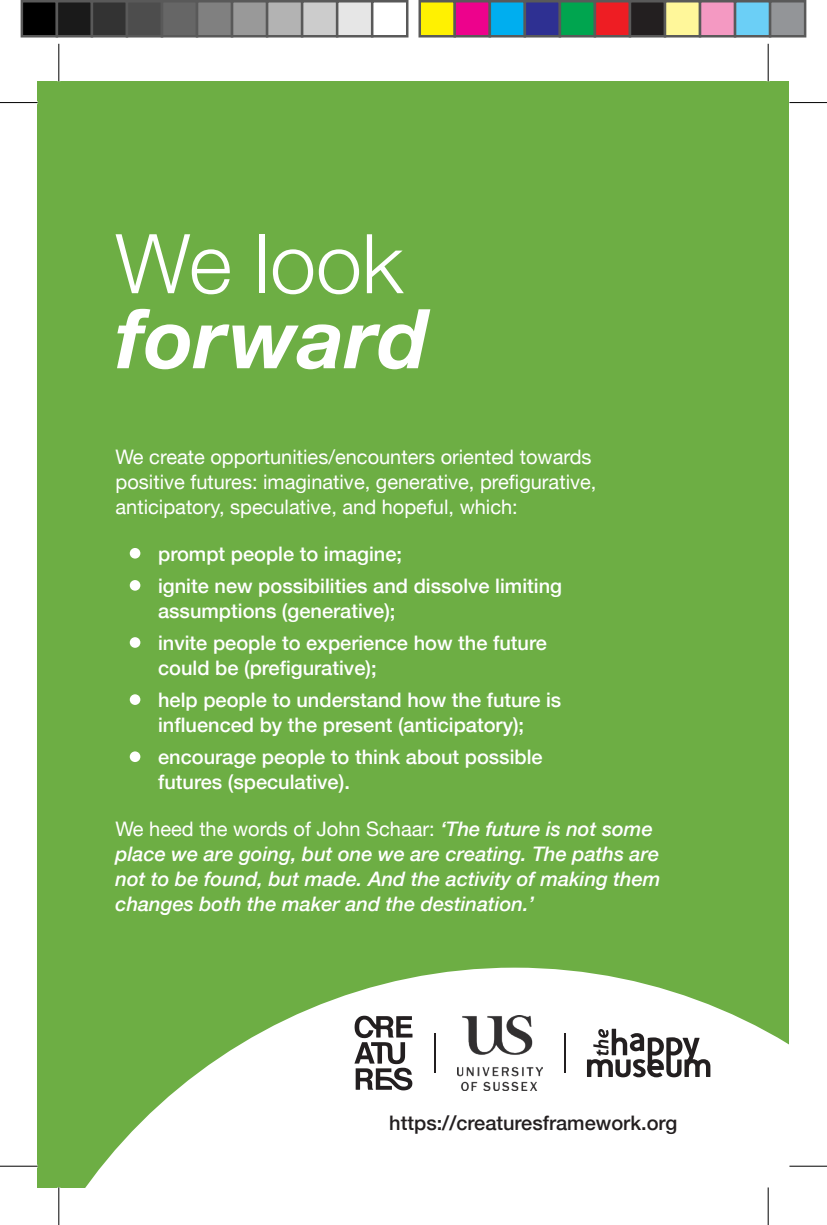
<style>
.page{position:relative;width:827px;height:1225px;background:#fff}
.page>*{position:absolute;margin:0;border:0;box-sizing:border-box;transform-origin:0 0}
.t1{font:italic 700 82.5px/75px "Helvetica Neue";color:#fff}
.t2{font:500 20px/25px "Helvetica Neue";color:#fff}
.t3{font:italic 500 20px/25px "Helvetica Neue";color:#fff}
.t4{font:20px/25px "Helvetica Neue";color:#fff}
.t5{font:500 20px "Helvetica Neue";color:#231f20}
.s1{font-weight:300;font-style:normal}
.s2{font-weight:400;font-style:normal}
</style>
<div class="page">
<div style="left:38px;top:81px;width:751px;height:1106px;background:#6dae44"></div>
<div style="left:130px;top:548px;width:10px;height:10px;background:#fff;border-radius:50%"></div>
<div style="left:130px;top:580px;width:10px;height:10px;background:#fff;border-radius:50%"></div>
<div style="left:130px;top:637px;width:10px;height:10px;background:#fff;border-radius:50%"></div>
<div style="left:130px;top:694px;width:10px;height:11px;background:#fff;border-radius:50%"></div>
<div style="left:130px;top:751px;width:10px;height:11px;background:#fff;border-radius:50%"></div>
<svg style="left:86px;top:967px;width:703px;height:220px;fill:#fff"></svg>
<img style="left:457px;top:1015px;width:85px;height:75px">
<svg style="left:586px;top:1028px;width:124px;height:49px;background:#a9a7a8"></svg>
<hr style="left:434px;top:1033px;width:1px;height:39px;background:#231f20">
<hr style="left:563px;top:1033px;width:2px;height:39px;background:#231f20">
<svg style="left:354px;top:1015px;width:58px;height:75px;background:#9c9a9a"></svg>
<hr style="left:0;top:102px;width:38px;height:1px;background:#000">
<hr style="left:789px;top:102px;width:37px;height:1px;background:#000">
<hr style="left:0;top:1165px;width:38px;height:1px;background:#000">
<hr style="left:789px;top:1165px;width:37px;height:1px;background:#000">
<hr style="left:58px;top:44px;width:1px;height:37px;background:#000">
<hr style="left:58px;top:1187px;width:1px;height:37px;background:#000">
<hr style="left:767px;top:44px;width:1px;height:37px;background:#000">
<hr style="left:767px;top:1187px;width:1px;height:37px;background:#000">
<div style="left:22px;top:1px;width:35px;height:35px;background:#000"></div>
<div style="left:21px;top:0;width:37px;height:38px;border:2px solid #595959"></div>
<div style="left:57px;top:1px;width:35px;height:35px;background:#1a1a1a"></div>
<div style="left:56px;top:0;width:37px;height:38px;border:2px solid #595959"></div>
<div style="left:92px;top:1px;width:35px;height:35px;background:#333"></div>
<div style="left:91px;top:0;width:37px;height:38px;border:2px solid #595959"></div>
<div style="left:127px;top:1px;width:35px;height:35px;background:#4d4d4d"></div>
<div style="left:126px;top:0;width:37px;height:38px;border:2px solid #595959"></div>
<div style="left:162px;top:1px;width:35px;height:35px;background:#666"></div>
<div style="left:161px;top:0;width:37px;height:38px;border:2px solid #595959"></div>
<div style="left:197px;top:1px;width:35px;height:35px;background:#808080"></div>
<div style="left:196px;top:0;width:37px;height:38px;border:2px solid #595959"></div>
<div style="left:232px;top:1px;width:35px;height:35px;background:#999"></div>
<div style="left:231px;top:0;width:37px;height:38px;border:2px solid #595959"></div>
<div style="left:267px;top:1px;width:35px;height:35px;background:#b3b3b3"></div>
<div style="left:266px;top:0;width:37px;height:38px;border:2px solid #595959"></div>
<div style="left:302px;top:1px;width:35px;height:35px;background:#ccc"></div>
<div style="left:301px;top:0;width:37px;height:38px;border:2px solid #595959"></div>
<div style="left:337px;top:1px;width:35px;height:35px;background:#e6e6e6"></div>
<div style="left:336px;top:0;width:37px;height:38px;border:2px solid #595959"></div>
<div style="left:371px;top:0;width:37px;height:38px;border:2px solid #595959"></div>
<div style="left:419px;top:1px;width:35px;height:35px;background:#fff101"></div>
<div style="left:418px;top:0;width:38px;height:38px;border:2px solid #595959"></div>
<div style="left:454px;top:1px;width:35px;height:35px;background:#ed028c"></div>
<div style="left:453px;top:0;width:38px;height:38px;border:2px solid #595959"></div>
<div style="left:489px;top:1px;width:35px;height:35px;background:#00aeef"></div>
<div style="left:488px;top:0;width:38px;height:38px;border:2px solid #595959"></div>
<div style="left:524px;top:1px;width:35px;height:35px;background:#2e3092"></div>
<div style="left:523px;top:0;width:38px;height:38px;border:2px solid #595959"></div>
<div style="left:559px;top:1px;width:35px;height:35px;background:#00a54f"></div>
<div style="left:558px;top:0;width:38px;height:38px;border:2px solid #595959"></div>
<div style="left:594px;top:1px;width:35px;height:35px;background:#ee1d23"></div>
<div style="left:593px;top:0;width:38px;height:38px;border:2px solid #595959"></div>
<div style="left:629px;top:1px;width:35px;height:35px;background:#231f20"></div>
<div style="left:628px;top:0;width:38px;height:38px;border:2px solid #595959"></div>
<div style="left:664px;top:1px;width:35px;height:35px;background:#fff79a"></div>
<div style="left:663px;top:0;width:38px;height:38px;border:2px solid #595959"></div>
<div style="left:699px;top:1px;width:35px;height:35px;background:#f499c2"></div>
<div style="left:698px;top:0;width:38px;height:38px;border:2px solid #595959"></div>
<div style="left:734px;top:1px;width:35px;height:35px;background:#6bcff6"></div>
<div style="left:733px;top:0;width:38px;height:38px;border:2px solid #595959"></div>
<div style="left:769px;top:1px;width:35px;height:35px;background:#939598"></div>
<div style="left:768px;top:0;width:38px;height:38px;border:2px solid #595959"></div>
<p class="t1" style="left:115px;top:228px;width:314px"><span class="s1">We look </span>forward</p>
<p class="t4" style="left:115px;top:446px;width:482px">We create opportunities/encounters oriented towards positive futures: imaginative, generative, prefigurative, anticipatory, speculative, and hopeful, which:</p>
<p class="t2" style="left:158px;top:539px;width:245px">prompt people to imagine;</p>
<p class="t2" style="left:158px;top:571px;width:405px">ignite new possibilities and dissolve limiting assumptions (generative);</p>
<p class="t2" style="left:158px;top:628px;width:390px">invite people to experience how the future could be (prefigurative);</p>
<p class="t2" style="left:158px;top:685px;width:404px">help people to understand how the future is influenced by the present (anticipatory);</p>
<p class="t2" style="left:158px;top:743px;width:386px">encourage people to think about possible futures (speculative).</p>
<p class="t3" style="left:115px;top:814px;width:546px"><span class="s2">We heed the words of John Schaar:</span> ‘The future is not some place we are going, but one we are creating. The paths are not to be found, but made. And the activity of making them changes both the maker and the destination.’</p>
<p class="t5" style="left:389px;top:1107px;width:289px">https://creaturesframework.org</p>
</div>
